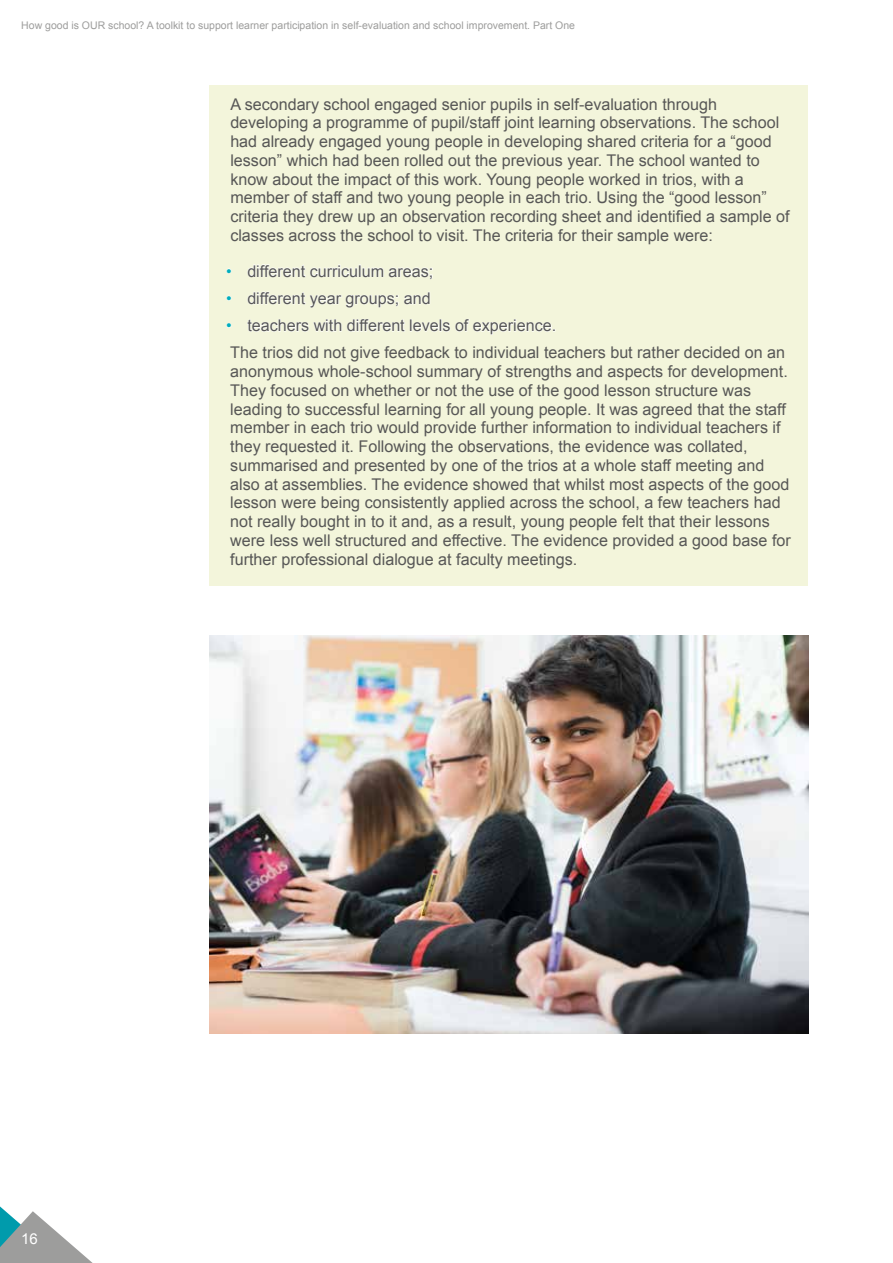
<style>
.page{position:relative;width:893px;height:1263px;background:#fff}
.page>*{position:absolute;margin:0;border:0;box-sizing:border-box;transform-origin:0 0}
.t1{font:16.2px/18.8px "Arial";color:#575756}
.t2{font:15px "Arial";color:#fff}
.t3{font:10.5px "Arial";color:#9d9d9c}
.s1{color:#00adbd}
</style>
<div class="page">
<svg style="left:0;top:1206px;width:93px;height:57px"></svg>
<div style="left:210px;top:85px;width:598px;height:500px;background:#f3f5db"></div>
<svg style="left:226px;top:268px;width:6px;height:6px"></svg>
<svg style="left:247px;top:264px;width:186px;height:15px"></svg>
<svg style="left:226px;top:296px;width:6px;height:5px"></svg>
<svg style="left:247px;top:291px;width:183px;height:17px"></svg>
<svg style="left:226px;top:323px;width:6px;height:5px"></svg>
<svg style="left:247px;top:319px;width:308px;height:16px"></svg>
<img style="left:210px;top:635px;width:599px;height:398px">
<p class="t3" style="left:21px;top:18px;width:555px">How good is OUR school? A toolkit to support learner participation in self-evaluation and school improvement. Part One</p>
<p class="t1" style="left:230px;top:95px;width:561px">A secondary school engaged senior pupils in self-evaluation through developing a programme of pupil/staff joint learning observations. The school had already engaged young people in developing shared criteria for a “good lesson” which had been rolled out the previous year. The school wanted to know about the impact of this work. Young people worked in trios, with a member of staff and two young people in each trio. Using the “good lesson” criteria they drew up an observation recording sheet and identified a sample of classes across the school to visit. The criteria for their sample were:</p>
<p class="t1" style="left:226px;top:262px;width:209px"><span class="s1">•</span> different curriculum areas;</p>
<p class="t1" style="left:226px;top:289px;width:206px"><span class="s1">•</span> different year groups; and</p>
<p class="t1" style="left:226px;top:312px;width:561px;line-height:27.3px"><span class="s1">•</span> teachers with different levels of experience.<br>The trios did not give feedback to individual teachers but rather decided on an</p>
<p class="t1" style="left:230px;top:362px;width:562px">anonymous whole-school summary of strengths and aspects for development.<br>They focused on whether or not the use of the good lesson structure was leading to successful learning for all young people. It was agreed that the staff member in each trio would provide further information to individual teachers if they requested it. Following the observations, the evidence was collated, summarised and presented by one of the trios at a whole staff meeting and also at assemblies. The evidence showed that whilst most aspects of the good lesson were being consistently applied across the school, a few teachers had not really bought in to it and, as a result, young people felt that their lessons were less well structured and effective. The evidence provided a good base for further professional dialogue at faculty meetings.</p>
<p class="t2" style="left:21px;top:1229px;width:18px">16</p>
</div>
